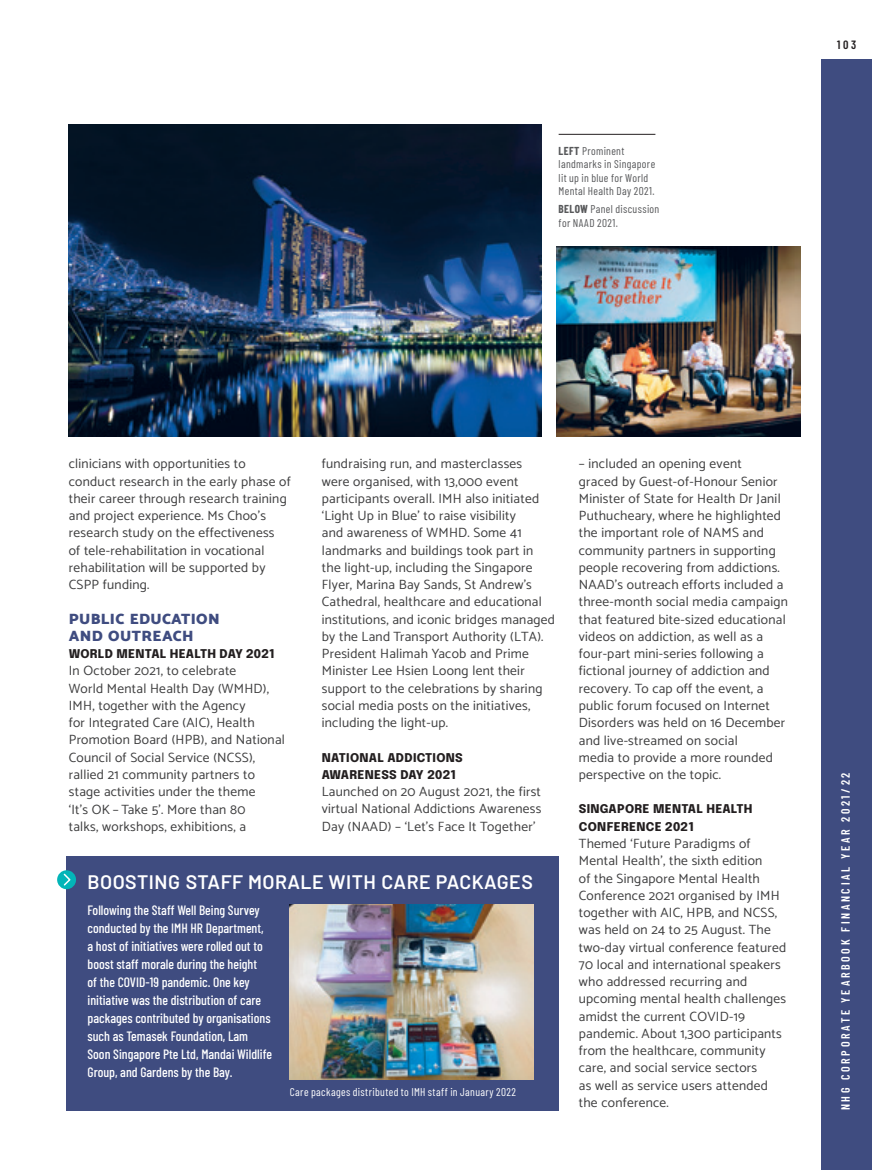
<style>
.page{position:relative;width:872px;height:1170px;background:#fff}
.page>*{position:absolute;margin:0;border:0;box-sizing:border-box;transform-origin:0 0}
.t1{font:600 19.5px "Barlow";letter-spacing:.025em;color:#fff}
.t2{font:900 15px/17.2px "Catamaran";letter-spacing:.025em;color:#3f4c80}
.t3{font:13.5px/17.2px "Catamaran";letter-spacing:.02em;color:#3e3e3f}
.t4{font:500 13.5px/18px "Barlow Condensed";color:#fff}
.t5{font:800 12px/17.2px "Epilogue";letter-spacing:.025em;color:#231f20}
.t6{font:600 12px "Barlow Condensed";letter-spacing:.22em;color:#fff}
.t7{font:600 12px "Barlow Condensed";color:#231f20}
.t8{font:11.25px/13.5px "Barlow Condensed";letter-spacing:.03em;color:#57585a}
.t9{font:11.25px "Barlow Condensed";letter-spacing:.035em;color:#fff}
.s1{font-weight:700}
</style>
<div class="page">
<img style="left:557px;top:246px;width:243px;height:191px">
<div style="left:821px;top:60px;width:51px;height:1109px;background:#3f4c80"></div>
<div style="left:67px;top:855px;width:491px;height:255px;background:#3f4c80"></div>
<div style="left:57px;top:870px;width:19px;height:19px;background:#03b5b8;border-radius:50%"></div>
<svg style="left:63px;top:873px;width:8px;height:13px"></svg>
<img style="left:290px;top:904px;width:243px;height:174px">
<img style="left:68px;top:125px;width:473px;height:312px">
<hr style="left:558px;top:134px;width:97px;height:1px;background:#231f20">
<p class="t8" style="left:558px;top:143px;width:98px"><span class="s1">LEFT</span> Prominent landmarks in Singapore lit up in blue for World<br>Mental Health Day 2021.</p>
<p class="t8" style="left:558px;top:202px;width:102px"><span class="s1">BELOW</span> Panel discussion for NAAD 2021.</p>
<p class="t7" style="left:837px;top:36px;width:21px">103</p>
<p class="t3" style="left:69px;top:454px;width:223px">clinicians with opportunities to conduct research in the early phase of their career through research training and project experience. Ms Choo’s research study on the effectiveness<br>of tele-rehabilitation in vocational rehabilitation will be supported by CSPP funding.</p>
<p class="t2" style="left:69px;top:609px;width:152px">PUBLIC EDUCATION<br>AND OUTREACH</p>
<p class="t5" style="left:69px;top:644px;width:207px">WORLD MENTAL HEALTH DAY 2021</p>
<p class="t3" style="left:69px;top:661px;width:218px">In October 2021, to celebrate<br>World Mental Health Day (WMHD),<br>IMH, together with the Agency<br>for Integrated Care (AIC), Health<br>Promotion Board (HPB), and National<br>Council of Social Service (NCSS), rallied 21 community partners to stage activities under the theme<br>‘It’s OK – Take 5’. More than 80<br>talks, workshops, exhibitions, a</p>
<p class="t3" style="left:322px;top:454px;width:235px">fundraising run, and masterclasses<br>were organised, with 13,000 event participants overall. IMH also initiated ‘Light Up in Blue’ to raise visibility<br>and awareness of WMHD. Some 41 landmarks and buildings took part in the light-up, including the Singapore Flyer, Marina Bay Sands, St Andrew’s Cathedral, healthcare and educational institutions, and iconic bridges managed by the Land Transport Authority (LTA).<br>President Halimah Yacob and Prime Minister Lee Hsien Loong lent their support to the celebrations by sharing social media posts on the initiatives, including the light-up.</p>
<p class="t5" style="left:322px;top:748px;width:142px">NATIONAL ADDICTIONS<br>AWARENESS DAY 2021</p>
<p class="t3" style="left:322px;top:782px;width:221px;text-align:justify">Launched on 20 August 2021, the first virtual National Addictions Awareness Day (NAAD) – ‘Let’s Face It Together’</p>
<h1 class="t1" style="left:87px;top:867px;width:447px">BOOSTING STAFF MORALE WITH CARE PACKAGES</h1>
<p class="t4" style="left:87px;top:899px;width:186px">Following the Staff Well Being Survey conducted by the IMH HR Department, a host of initiatives were rolled out to boost staff morale during the height<br>of the COVID-19 pandemic. One key initiative was the distribution of care packages contributed by organisations such as Temasek Foundation, Lam Soon Singapore Pte Ltd, Mandai Wildlife Group, and Gardens by the Bay.</p>
<p class="t9" style="left:290px;top:1083px;width:228px">Care packages distributed to IMH staff in January 2022</p>
<p class="t3" style="left:579px;top:455px;width:211px">– included an opening event<br>graced by Guest-of-Honour Senior Minister of State for Health Dr Janil Puthucheary, where he highlighted the important role of NAMS and community partners in supporting people recovering from addictions.<br>NAAD’s outreach efforts included a three-month social media campaign that featured bite-sized educational videos on addiction, as well as a four-part mini-series following a fictional journey of addiction and recovery. To cap off the event, a public forum focused on Internet Disorders was held on 16 December and live-streamed on social<br>media to provide a more rounded perspective on the topic.</p>
<p class="t5" style="left:579px;top:799px;width:175px">SINGAPORE MENTAL HEALTH<br>CONFERENCE 2021</p>
<p class="t3" style="left:579px;top:834px;width:209px">Themed ‘Future Paradigms of<br>Mental Health’, the sixth edition<br>of the Singapore Mental Health<br>Conference 2021 organised by IMH together with AIC, HPB, and NCSS, was held on 24 to 25 August. The two-day virtual conference featured<br>70 local and international speakers who addressed recurring and upcoming mental health challenges amidst the current COVID-19 pandemic. About 1,300 participants from the healthcare, community care, and social service sectors<br>as well as service users attended the conference.</p>
<p class="t6" style="left:837px;top:1110px;width:339px;rotate:-90deg">NHG CORPORATE YEARBOOK FINANCIAL YEAR 2021/22</p>
</div>
